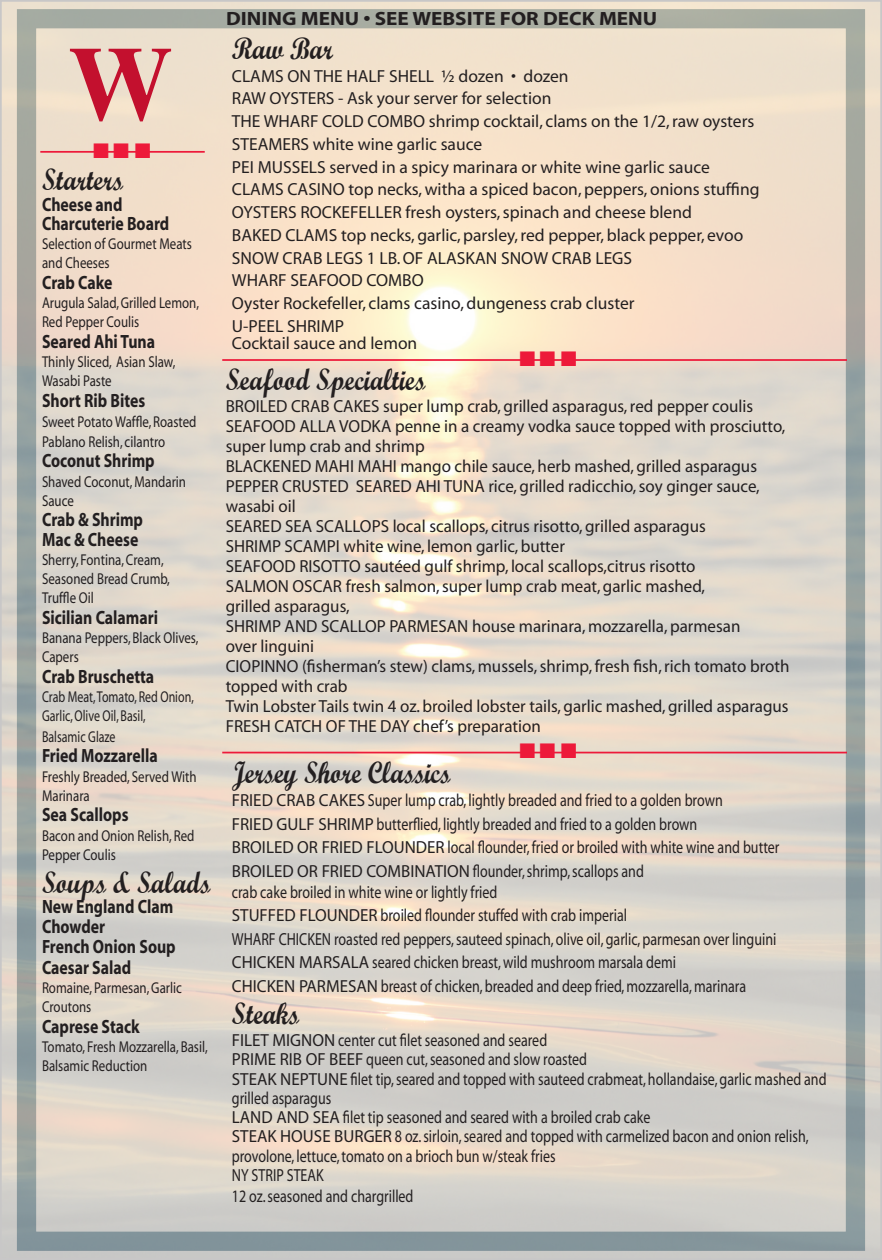
<style>
.page{position:relative;width:882px;height:1260px;background:#fff}
.page>*{position:absolute;margin:0;border:0;box-sizing:border-box;transform-origin:0 0}
.t1{font:700 105px "Times";color:#c3102e}
.t2{font:700 31.5px "Script";color:#231f20;scale:.82 1}
.t3{font:21px "Stars And Stripes";letter-spacing:.23em;color:#ed1a3a}
.t4{font:700 19.25px/20.1px "Myriad";color:#231f20;scale:.82 1}
.t5{font:700 19.25px "Myriad";color:#231f20;scale:1.1 1}
.t6{font:17.5px/19.9px "Myriad";color:#231f20}
.t7{font:17.5px/23.4px "Myriad";color:#231f20;scale:.8 1}
.t8{font:15.75px/19.2px "Myriad";color:#231f20;scale:.82 1}
.t9{font:15.75px/19.9px "Myriad";color:#231f20;scale:.76 1}
</style>
<div class="page">
<img style="left:3px;top:3px;width:876px;height:1254px">
<hr style="left:40px;top:151px;width:165px;height:2px;background:#ed1a3a">
<hr style="left:222px;top:359px;width:625px;height:2px;background:#ed1a3a">
<hr style="left:222px;top:752px;width:625px;height:1px;background:#ed1a3a">
<h1 class="t1" style="left:68px;top:-16px;width:106px">W</h1>
<p class="t3" style="left:93px;top:140px;width:59px">NNN</p>
<h2 class="t2" style="left:42px;top:161px;width:100px">Starters</h2>
<p class="t4" style="left:42px;top:195px;width:157px;line-height:19.2px">Cheese and<br>Charcuterie Board</p>
<p class="t8" style="left:42px;top:235px;width:184px">Selection of Gourmet Meats and Cheeses</p>
<p class="t4" style="left:42px;top:273px;width:87px">Crab Cake</p>
<p class="t8" style="left:42px;top:294px;width:193px">Arugula Salad, Grilled Lemon,<br>Red Pepper Coulis</p>
<p class="t4" style="left:42px;top:332px;width:139px">Seared Ahi Tuna</p>
<p class="t8" style="left:42px;top:353px;width:164px">Thinly Sliced, Asian Slaw,<br>Wasabi Paste</p>
<p class="t4" style="left:42px;top:391px;width:128px">Short Rib Bites</p>
<p class="t8" style="left:42px;top:413px;width:190px">Sweet Potato Waffle, Roasted<br>Pablano Relish, cilantro</p>
<p class="t4" style="left:42px;top:451px;width:139px">Coconut Shrimp</p>
<p class="t8" style="left:42px;top:472px;width:177px">Shaved Coconut, Mandarin<br>Sauce</p>
<p class="t4" style="left:42px;top:511px;width:125px;line-height:19.2px">Crab &amp; Shrimp<br>Mac &amp; Cheese</p>
<p class="t8" style="left:42px;top:551px;width:158px">Sherry, Fontina, Cream,<br>Seasoned Bread Crumb,<br>Truffle Oil</p>
<p class="t4" style="left:42px;top:608px;width:143px">Sicilian Calamari</p>
<p class="t8" style="left:42px;top:629px;width:192px">Banana Peppers, Black Olives,<br>Capers</p>
<p class="t4" style="left:42px;top:667px;width:138px">Crab Bruschetta</p>
<p class="t9" style="left:42px;top:687px;width:201px">Crab Meat, Tomato, Red Onion,<br>Garlic, Olive Oil, Basil,<br>Balsamic Glaze</p>
<p class="t4" style="left:42px;top:746px;width:143px">Fried Mozzarella</p>
<p class="t8" style="left:42px;top:767px;width:190px">Freshly Breaded, Served With<br>Marinara</p>
<p class="t4" style="left:42px;top:805px;width:107px">Sea Scallops</p>
<p class="t8" style="left:42px;top:826px;width:187px">Bacon and Onion Relish, Red<br>Pepper Coulis</p>
<h2 class="t2" style="left:42px;top:863px;width:207px">Soups &amp; Salads</h2>
<p class="t4" style="left:42px;top:898px;width:165px">New England Clam<br>Chowder<br>French Onion Soup<br>Caesar Salad</p>
<p class="t8" style="left:42px;top:979px;width:172px">Romaine, Parmesan, Garlic<br>Croutons</p>
<p class="t4" style="left:42px;top:1017px;width:121px">Caprese Stack</p>
<p class="t8" style="left:42px;top:1038px;width:204px">Tomato, Fresh Mozzarella, Basil,<br>Balsamic Reduction</p>
<p class="t5" style="left:226px;top:9px;width:394px">DINING MENU • SEE WEBSITE FOR DECK MENU</p>
<h2 class="t2" style="left:232px;top:29px;width:125px">Raw Bar</h2>
<p class="t6" style="left:232px;top:65px;width:529px;line-height:22.8px">CLAMS ON THE HALF SHELL ½ dozen • dozen<br>RAW OYSTERS - Ask your server for selection<br>THE WHARF COLD COMBO shrimp cocktail, clams on the 1/2, raw oysters STEAMERS white wine garlic sauce<br>PEI MUSSELS served in a spicy marinara or white wine garlic sauce CLAMS CASINO top necks, witha a spiced bacon, peppers, onions stuffing OYSTERS ROCKEFELLER fresh oysters, spinach and cheese blend<br>BAKED CLAMS top necks, garlic, parsley, red pepper, black pepper, evoo SNOW CRAB LEGS 1 LB. OF ALASKAN SNOW CRAB LEGS<br>WHARF SEAFOOD COMBO<br>Oyster Rockefeller, clams casino, dungeness crab cluster<br>U-PEEL SHRIMP</p>
<p class="t6" style="left:232px;top:334px;width:187px">Cocktail sauce and lemon</p>
<h2 class="t2" style="left:226px;top:360px;width:245px">Seafood Specialties</h2>
<p class="t6" style="left:226px;top:397px;width:565px">BROILED CRAB CAKES super lump crab, grilled asparagus, red pepper coulis SEAFOOD ALLA VODKA penne in a creamy vodka sauce topped with prosciutto, super lump crab and shrimp<br>BLACKENED MAHI MAHI mango chile sauce, herb mashed, grilled asparagus PEPPER CRUSTED SEARED AHI TUNA rice, grilled radicchio, soy ginger sauce, wasabi oil<br>SEARED SEA SCALLOPS local scallops, citrus risotto, grilled asparagus<br>SHRIMP SCAMPI white wine, lemon garlic, butter<br>SEAFOOD RISOTTO sautéed gulf shrimp, local scallops,citrus risotto<br>SALMON OSCAR fresh salmon, super lump crab meat, garlic mashed,<br>grilled asparagus,<br>SHRIMP AND SCALLOP PARMESAN house marinara, mozzarella, parmesan<br>over linguini<br>CIOPINNO (fisherman’s stew) clams, mussels, shrimp, fresh fish, rich tomato broth topped with crab<br>Twin Lobster Tails twin 4 oz. broiled lobster tails, garlic mashed, grilled asparagus FRESH CATCH OF THE DAY chef’s preparation</p>
<p class="t3" style="left:519px;top:349px;width:59px">NNN</p>
<p class="t3" style="left:519px;top:741px;width:59px">NNN</p>
<h2 class="t2" style="left:232px;top:753px;width:268px">Jersey Shore Classics</h2>
<p class="t6" style="left:232px;top:790px;width:549px;line-height:23.4px">FRIED CRAB CAKES Super lump crab, lightly breaded and fried to a golden brown<br>FRIED GULF SHRIMP butterflied, lightly breaded and fried to a golden brown<br>BROILED OR FRIED FLOUNDER local flounder, fried or broiled with white wine and butter BROILED OR FRIED COMBINATION flounder, shrimp, scallops and</p>
<p class="t7" style="left:232px;top:881px;width:682px">crab cake broiled in white wine or lightly fried<br>STUFFED FLOUNDER broiled flounder stuffed with crab imperial<br>WHARF CHICKEN roasted red peppers, sauteed spinach, olive oil, garlic, parmesan over linguini CHICKEN MARSALA seared chicken breast, wild mushroom marsala demi<br>CHICKEN PARMESAN breast of chicken, breaded and deep fried, mozzarella, marinara</p>
<h2 class="t2" style="left:232px;top:995px;width:84px">Steaks</h2>
<p class="t6" style="left:232px;top:1031px;width:596px;line-height:19.2px">FILET MIGNON center cut filet seasoned and seared<br>PRIME RIB OF BEEF queen cut, seasoned and slow roasted<br>STEAK NEPTUNE filet tip, seared and topped with sauteed crabmeat, hollandaise, garlic mashed and grilled asparagus<br>LAND AND SEA filet tip seasoned and seared with a broiled crab cake<br>STEAK HOUSE BURGER 8 oz. sirloin, seared and topped with carmelized bacon and onion relish, provolone, lettuce, tomato on a brioch bun w/steak fries<br>NY STRIP STEAK</p>
<p class="t7" style="left:232px;top:1185px;width:229px">12 oz. seasoned and chargrilled</p>
</div>
